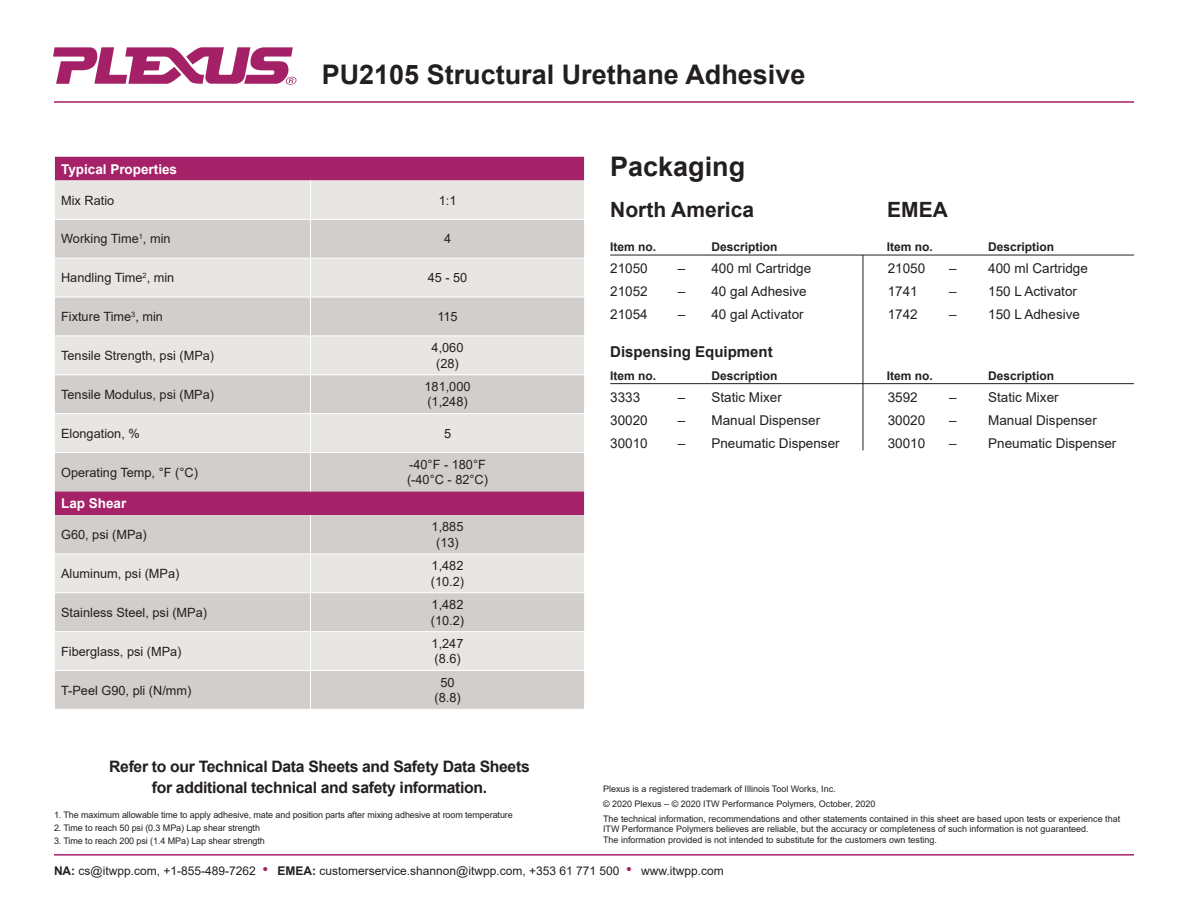
<style>
.page{position:relative;width:1188px;height:918px;background:#fff}
.page>*{position:absolute;margin:0;border:0;box-sizing:border-box;transform-origin:0 0}
.t1{font:700 27px "Arial";color:#231f20}
.t2{font:700 21px "Arial";color:#231f20}
.t3{font:700 15.75px/21px "Arial";letter-spacing:-.02em;color:#231f20;text-align:center}
.t4{font:700 15px "Arial";color:#231f20}
.Paragraph_Style_1{font:13.5px "Arial";color:#231f20}
.t5{font:700 13.5px "Arial";color:#fff}
.t6{font:12.75px/15.3px "Arial";color:#231f20}
.t7{font:12px "Arial";color:#231f20}
.Paragraph_Style_2{font:700 12px "Arial";color:#231f20}
.t8{font:9px/10.8px "Arial";color:#231f20}
.s1{font-weight:700}
.s2{font-size:16.5px;color:#a52168}
</style>
<div class="page">
<div style="left:55px;top:157px;width:529px;height:23px;background:#a52168"></div>
<div style="left:55px;top:180px;width:529px;height:39px;background:#e8e6e3"></div>
<svg style="left:55px;top:220px;width:529px;height:489px;background:#d8cfcf"></svg>
<svg style="left:584px;top:157px;width:1px;height:23px"></svg>
<hr style="left:310px;top:180px;width:1px;height:39px;background:#fff">
<hr style="left:310px;top:220px;width:1px;height:38px;background:#fff">
<hr style="left:54px;top:258px;width:256px;height:1px;background:#fff">
<hr style="left:310px;top:258px;width:275px;height:1px;background:#fff">
<hr style="left:310px;top:259px;width:1px;height:38px;background:#fff">
<hr style="left:54px;top:297px;width:256px;height:1px;background:#fff">
<hr style="left:310px;top:297px;width:275px;height:1px;background:#fff">
<hr style="left:310px;top:297px;width:1px;height:39px;background:#fff">
<hr style="left:54px;top:336px;width:256px;height:1px;background:#fff">
<hr style="left:310px;top:336px;width:275px;height:1px;background:#fff">
<hr style="left:310px;top:336px;width:1px;height:38px;background:#fff">
<hr style="left:54px;top:374px;width:256px;height:1px;background:#fff">
<hr style="left:310px;top:374px;width:275px;height:1px;background:#fff">
<hr style="left:310px;top:375px;width:1px;height:38px;background:#fff">
<hr style="left:54px;top:413px;width:256px;height:1px;background:#fff">
<hr style="left:310px;top:413px;width:275px;height:1px;background:#fff">
<hr style="left:310px;top:414px;width:1px;height:38px;background:#fff">
<hr style="left:54px;top:452px;width:256px;height:1px;background:#fff">
<hr style="left:310px;top:452px;width:275px;height:1px;background:#fff">
<hr style="left:310px;top:453px;width:1px;height:38px;background:#fff">
<svg style="left:584px;top:491px;width:1px;height:24px"></svg>
<hr style="left:310px;top:515px;width:1px;height:39px;background:#fff">
<hr style="left:54px;top:554px;width:256px;height:1px;background:#fff">
<hr style="left:310px;top:554px;width:275px;height:1px;background:#fff">
<hr style="left:310px;top:554px;width:1px;height:38px;background:#fff">
<hr style="left:54px;top:592px;width:256px;height:1px;background:#fff">
<hr style="left:310px;top:592px;width:275px;height:1px;background:#fff">
<hr style="left:310px;top:593px;width:1px;height:38px;background:#fff">
<hr style="left:54px;top:631px;width:256px;height:1px;background:#fff">
<hr style="left:310px;top:631px;width:275px;height:1px;background:#fff">
<hr style="left:310px;top:632px;width:1px;height:38px;background:#fff">
<hr style="left:54px;top:670px;width:256px;height:1px;background:#fff">
<hr style="left:310px;top:670px;width:275px;height:1px;background:#fff">
<hr style="left:310px;top:671px;width:1px;height:38px;background:#fff">
<svg style="left:54px;top:157px;width:1px;height:23px"></svg>
<svg style="left:54px;top:491px;width:1px;height:24px"></svg>
<hr style="left:610px;top:255px;width:524px;height:1px;background:#231f20">
<hr style="left:610px;top:383px;width:524px;height:1px;background:#231f20">
<hr style="left:54px;top:854px;width:1080px;height:2px;background:#a52168">
<svg style="left:53px;top:47px;width:244px;height:38px"></svg>
<hr style="left:54px;top:101px;width:1080px;height:2px;background:#a52168">
<hr style="left:863px;top:255px;width:1px;height:195px;background:#231f20">
<p class="t1" style="left:322px;top:56px;width:485px">PU2105 Structural Urethane Adhesive</p>
<p class="t5" style="left:61px;top:159px;width:118px">Typical Properties</p>
<p class="t6" style="left:61px;top:192px;width:55px">Mix Ratio</p>
<p class="t6" style="left:439px;top:192px;width:19px">1:1</p>
<p class="t6" style="left:61px;top:231px;width:111px">Working Time<sup>1</sup>, min</p>
<p class="t6" style="left:444px;top:231px;width:9px">4</p>
<p class="t6" style="left:61px;top:270px;width:115px">Handling Time<sup>2</sup>, min</p>
<p class="t6" style="left:428px;top:270px;width:41px">45 - 50</p>
<p class="t6" style="left:61px;top:309px;width:103px">Fixture Time<sup>3</sup>, min</p>
<p class="t6" style="left:437px;top:309px;width:22px">115</p>
<p class="t6" style="left:61px;top:348px;width:155px">Tensile Strength, psi (MPa)</p>
<p class="t6" style="left:432px;top:340px;width:33px;text-align:center">4,060 (28)</p>
<p class="t6" style="left:61px;top:387px;width:155px">Tensile Modulus, psi (MPa)</p>
<p class="t6" style="left:425px;top:379px;width:48px">181,000 (1,248)</p>
<p class="t6" style="left:61px;top:425px;width:80px">Elongation, %</p>
<p class="t6" style="left:444px;top:425px;width:9px">5</p>
<p class="t6" style="left:61px;top:464px;width:138px">Operating Temp, °F (°C)</p>
<p class="t6" style="left:407px;top:457px;width:83px">-40°F - 180°F (-40°C - 82°C)</p>
<p class="t5" style="left:61px;top:494px;width:67px">Lap Shear</p>
<p class="t6" style="left:61px;top:527px;width:87px">G60, psi (MPa)</p>
<p class="t6" style="left:432px;top:519px;width:33px">1,885</p>
<p class="t6" style="left:436px;top:535px;width:24px">(13)</p>
<p class="t6" style="left:61px;top:566px;width:120px">Aluminum, psi (MPa)</p>
<p class="t6" style="left:61px;top:605px;width:147px">Stainless Steel, psi (MPa)</p>
<p class="t6" style="left:61px;top:643px;width:122px">Fiberglass, psi (MPa)</p>
<p class="t6" style="left:61px;top:682px;width:132px">T-Peel G90, pli (N/mm)</p>
<p class="t6" style="left:432px;top:558px;width:33px">1,482</p>
<p class="t6" style="left:431px;top:573px;width:35px">(10.2)</p>
<p class="t6" style="left:432px;top:597px;width:33px">1,482</p>
<p class="t6" style="left:431px;top:612px;width:35px">(10.2)</p>
<p class="t6" style="left:432px;top:636px;width:33px">1,247</p>
<p class="t6" style="left:434px;top:651px;width:28px">(8.6)</p>
<p class="t6" style="left:440px;top:675px;width:16px">50</p>
<p class="t6" style="left:434px;top:690px;width:28px">(8.8)</p>
<p class="t3" style="left:109px;top:756px;width:422px">Refer to our Technical Data Sheets and Safety Data Sheets for additional technical and safety information.</p>
<p class="t8" style="left:54px;top:809px;width:460px">1. The maximum allowable time to apply adhesive, mate and position parts after mixing adhesive at room temperature</p>
<p class="t8" style="left:54px;top:822px;width:208px">2. Time to reach 50 psi (0.3 MPa) Lap shear strength</p>
<p class="t8" style="left:54px;top:835px;width:212px">3. Time to reach 200 psi (1.4 MPa) Lap shear strength</p>
<p class="t1" style="left:610px;top:148px;width:137px">Packaging</p>
<p class="t2" style="left:610px;top:195px;width:145px">North America</p>
<p class="t2" style="left:887px;top:195px;width:62px">EMEA</p>
<p class="Paragraph_Style_2" style="left:610px;top:239px;width:48px">Item no.</p>
<p class="Paragraph_Style_2" style="left:711px;top:239px;width:68px">Description</p>
<p class="Paragraph_Style_2" style="left:887px;top:239px;width:48px">Item no.</p>
<p class="Paragraph_Style_2" style="left:988px;top:239px;width:68px">Description</p>
<p class="Paragraph_Style_1" style="left:610px;top:259px;width:39px">21050</p>
<p class="Paragraph_Style_1" style="left:678px;top:259px;width:135px">– 400 ml Cartridge</p>
<p class="Paragraph_Style_1" style="left:888px;top:259px;width:39px">21050</p>
<p class="Paragraph_Style_1" style="left:949px;top:259px;width:140px">– 400 ml Cartridge</p>
<p class="Paragraph_Style_1" style="left:610px;top:282px;width:39px">21052</p>
<p class="Paragraph_Style_1" style="left:678px;top:282px;width:131px">– 40 gal Adhesive</p>
<p class="Paragraph_Style_1" style="left:888px;top:282px;width:32px">1741</p>
<p class="Paragraph_Style_1" style="left:949px;top:282px;width:129px">– 150 L Activator</p>
<p class="Paragraph_Style_1" style="left:610px;top:305px;width:39px">21054</p>
<p class="Paragraph_Style_1" style="left:678px;top:305px;width:128px">– 40 gal Activator</p>
<p class="Paragraph_Style_1" style="left:888px;top:305px;width:32px">1742</p>
<p class="Paragraph_Style_1" style="left:949px;top:305px;width:132px">– 150 L Adhesive</p>
<p class="t4" style="left:610px;top:341px;width:164px">Dispensing Equipment</p>
<p class="Paragraph_Style_2" style="left:610px;top:367px;width:48px">Item no.</p>
<p class="Paragraph_Style_2" style="left:711px;top:367px;width:68px">Description</p>
<p class="Paragraph_Style_2" style="left:887px;top:367px;width:48px">Item no.</p>
<p class="Paragraph_Style_2" style="left:988px;top:367px;width:68px">Description</p>
<p class="Paragraph_Style_1" style="left:610px;top:388px;width:32px">3333</p>
<p class="Paragraph_Style_1" style="left:678px;top:388px;width:106px">– Static Mixer</p>
<p class="Paragraph_Style_1" style="left:888px;top:388px;width:32px">3592</p>
<p class="Paragraph_Style_1" style="left:949px;top:388px;width:111px">– Static Mixer</p>
<p class="Paragraph_Style_1" style="left:610px;top:411px;width:39px">30020</p>
<p class="Paragraph_Style_1" style="left:678px;top:411px;width:144px">– Manual Dispenser</p>
<p class="Paragraph_Style_1" style="left:888px;top:411px;width:39px">30020</p>
<p class="Paragraph_Style_1" style="left:949px;top:411px;width:149px">– Manual Dispenser</p>
<p class="Paragraph_Style_1" style="left:610px;top:433px;width:39px">30010</p>
<p class="Paragraph_Style_1" style="left:678px;top:433px;width:164px">– Pneumatic Dispenser</p>
<p class="Paragraph_Style_1" style="left:888px;top:433px;width:39px">30010</p>
<p class="Paragraph_Style_1" style="left:949px;top:433px;width:169px">– Pneumatic Dispenser</p>
<p class="t8" style="left:603px;top:783px;width:234px">Plexus is a registered trademark of Illinois Tool Works, Inc.</p>
<p class="t8" style="left:603px;top:798px;width:274px">© 2020 Plexus – © 2020 ITW Performance Polymers, October, 2020</p>
<p class="t8" style="left:603px;top:813px;width:519px">The technical information, recommendations and other statements contained in this sheet are based upon tests or experience that<br>ITW Performance Polymers believes are reliable, but the accuracy or completeness of such information is not guaranteed.<br>The information provided is not intended to substitute for the customers own testing.</p>
<p class="t7" style="left:54px;top:863px;width:671px"><span class="s1">NA:</span> cs@itwpp.com, +1-855-489-7262 <span class="s2">•</span> <span class="s1">EMEA:</span> customerservice.shannon@itwpp.com, +353 61 771 500 <span class="s2">•</span> www.itwpp.com</p>
</div>
